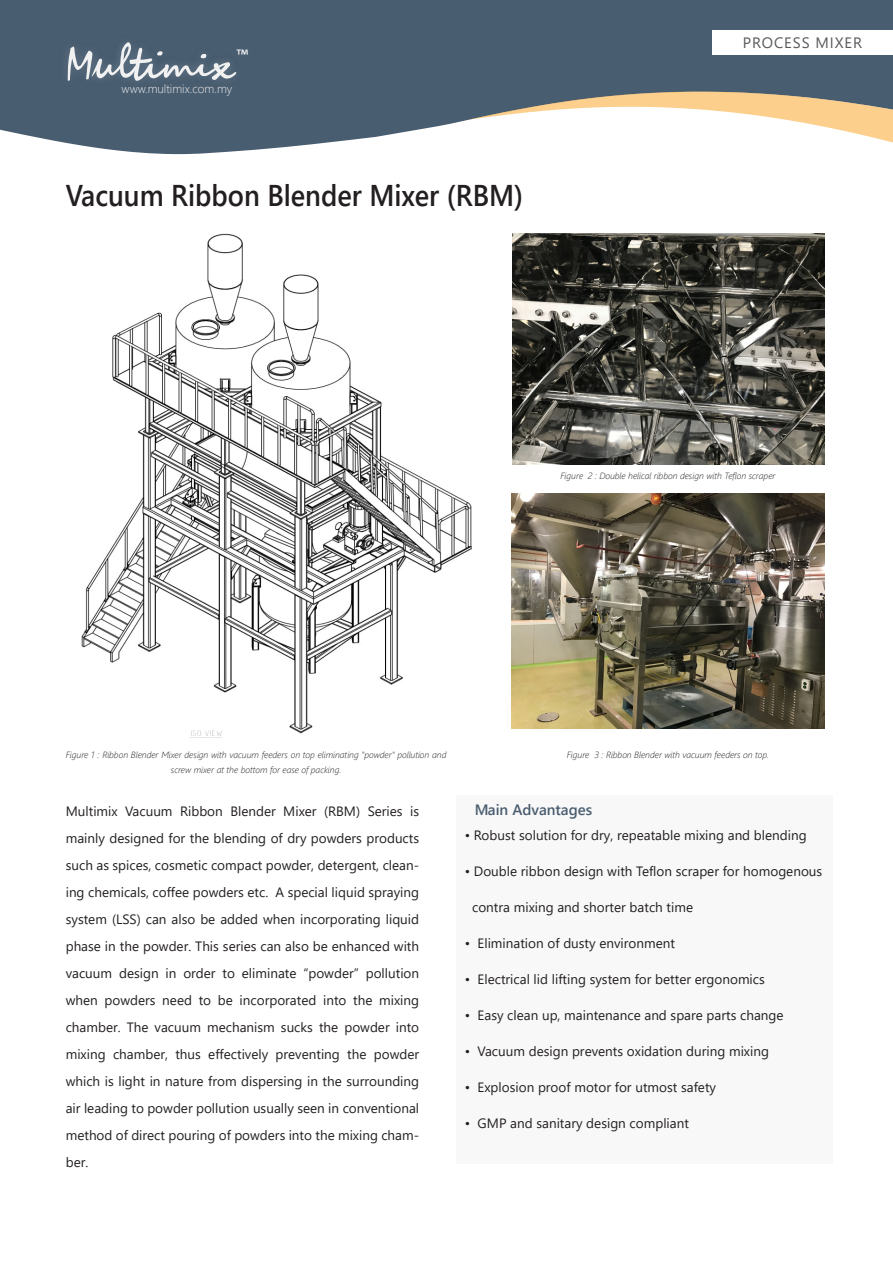
<style>
.page{position:relative;width:893px;height:1263px;background:#fff}
.page>*{position:absolute;margin:0;border:0;box-sizing:border-box;transform-origin:0 0}
.t1{font:600 30px "Segoe UI";color:#231f20;scale:.9 1}
.t2{font:18.45px "Myriad Pro";color:#fff;scale:1.06 1}
.t3{font:600 15px "Segoe UI";color:#354b60}
.t4{font:15px "Segoe UI";letter-spacing:.06em;color:#58595b}
.t5{font:13.5px/27px "Segoe UI";color:#231f20;text-align:justify}
.t6{font:300 12px "Segoe UI";color:#f1f1f2}
.t7{font:italic 300 9px/15px "Segoe UI";color:#231f20;text-align:center}
</style>
<div class="page">
<img style="left:81px;top:233px;width:391px;height:505px">
<div style="left:457px;top:795px;width:376px;height:368px;background:#f8f8f8"></div>
<svg style="left:0;top:0;width:893px;height:154px;background:#5b6d7e"></svg>
<svg style="left:467px;top:92px;width:426px;height:51px"></svg>
<div style="left:55px;top:17px;width:50px;height:77px;background:#495d70"></div>
<img style="left:79px;top:29px;width:65px;height:62px">
<img style="left:107px;top:35px;width:10px;height:56px">
<img style="left:117px;top:35px;width:48px;height:59px">
<img style="left:135px;top:81px;width:16px;height:10px">
<img style="left:151px;top:81px;width:48px;height:10px">
<img style="left:186px;top:41px;width:57px;height:48px">
<img style="left:199px;top:50px;width:50px;height:43px">
<svg style="left:68px;top:42px;width:168px;height:39px"></svg>
<div style="left:712px;top:30px;width:181px;height:25px;background:#fff"></div>
<img style="left:512px;top:233px;width:312px;height:231px">
<img style="left:512px;top:494px;width:313px;height:235px">
<h2 class="t2" style="left:236px;top:45px;width:13px">™</h2>
<p class="t6" style="left:122px;top:78px;width:112px">www.multimix.com.my</p>
<h1 class="t1" style="left:66px;top:167px;width:510px">Vacuum Ribbon Blender Mixer (RBM)</h1>
<p class="t4" style="left:743px;top:29px;width:121px">PROCESS MIXER</p>
<p class="t7" style="left:560px;top:467px;width:217px">Figure 2 : Double helical ribbon design with Teflon scraper</p>
<p class="t7" style="left:66px;top:746px;width:382px">Figure 1 : Ribbon Blender Mixer design with vacuum feeders on top eliminating "powder" pollution and screw mixer at the bottom for ease of packing.</p>
<p class="t7" style="left:567px;top:745px;width:204px">Figure 3 : Ribbon Blender with vacuum feeders on top.</p>
<p class="t5" style="left:66px;top:797px;width:355px">Multimix Vacuum Ribbon Blender Mixer (RBM) Series is mainly designed for the blending of dry powders products such as spices, cosmetic compact powder, detergent, clean&shy;ing chemicals, coffee powders etc. A special liquid spraying system (LSS) can also be added when incorporating liquid phase in the powder. This series can also be enhanced with vacuum design in order to eliminate “powder” pollution when powders need to be incorporated into the mixing chamber. The vacuum mechanism sucks the powder into mixing chamber, thus effectively preventing the powder which is light in nature from dispersing in the surrounding air leading to powder pollution usually seen in conventional method of direct pouring of powders into the mixing cham&shy;ber.</p>
<p class="t3" style="left:474px;top:795px;width:120px">Main Advantages</p>
<p class="t5" style="left:465px;top:821px;width:343px">• Robust solution for dry, repeatable mixing and blending</p>
<p class="t5" style="left:465px;top:857px;width:359px">• Double ribbon design with Teflon scraper for homogenous</p>
<p class="t5" style="left:472px;top:893px;width:222px">contra mixing and shorter batch time</p>
<p class="t5" style="left:465px;top:929px;width:212px">• Elimination of dusty environment</p>
<p class="t5" style="left:465px;top:965px;width:302px">• Electrical lid lifting system for better ergonomics</p>
<p class="t5" style="left:465px;top:1001px;width:320px">• Easy clean up, maintenance and spare parts change</p>
<p class="t5" style="left:465px;top:1037px;width:306px">• Vacuum design prevents oxidation during mixing</p>
<p class="t5" style="left:465px;top:1073px;width:253px">• Explosion proof motor for utmost safety</p>
<p class="t5" style="left:465px;top:1109px;width:226px">• GMP and sanitary design compliant</p>
</div>
